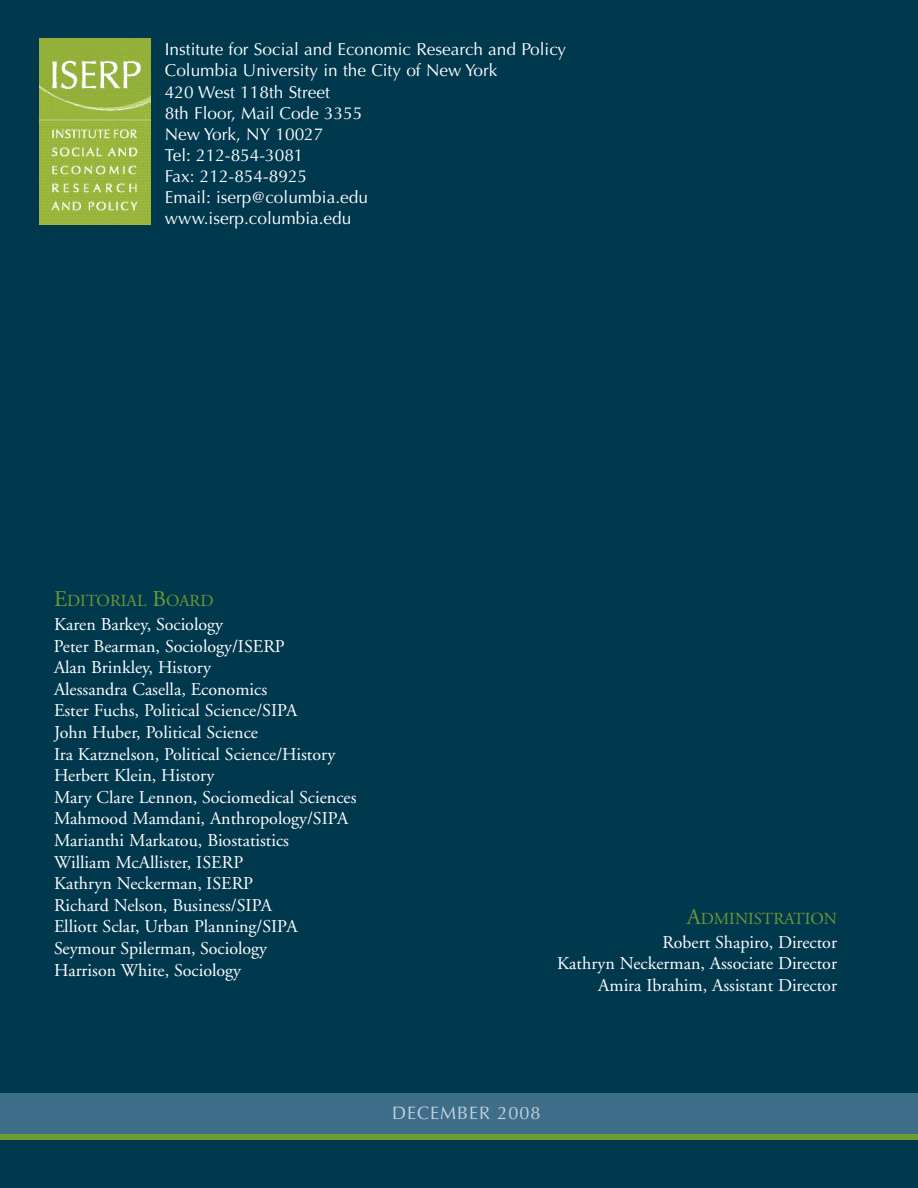
<style>
.page{position:relative;width:918px;height:1188px;background:#00384e}
.page>*{position:absolute;margin:0;border:0;box-sizing:border-box;transform-origin:0 0}
.t1{font:18px/21.6px "Adobe Garamond";color:#fff}
.t2{font:18px "Optima";letter-spacing:.055em;color:#c7d3de}
.t3{font:17.25px/21.1px "Optima";color:#fff}
.t4{font:16.8px "Adobe Garamond";color:#6e9a34}
.s1{font-size:22.5px}
</style>
<div class="page">
<img style="left:39px;top:39px;width:112px;height:186px">
<div style="left:0;top:1094px;width:918px;height:40px;background:#3e6e89"></div>
<div style="left:0;top:1134px;width:918px;height:6px;background:#6e9a34"></div>
<p class="t3" style="left:165px;top:41px;width:403px">Institute for Social and Economic Research and Policy<br>Columbia University in the City of New York<br>420 West 118th Street<br>8th Floor, Mail Code 3355<br>New York, NY 10027<br>Tel: 212-854-3081<br>Fax: 212-854-8925<br>Email: iserp@columbia.edu<br>www.iserp.columbia.edu</p>
<p class="t4" style="left:54px;top:594px;width:161px"><span class="s1">E</span>DITORIAL <span class="s1">B</span>OARD</p>
<p class="t1" style="left:54px;top:615px;width:304px">Karen Barkey, Sociology<br>Peter Bearman, Sociology/ISERP<br>Alan Brinkley, History<br>Alessandra Casella, Economics<br>Ester Fuchs, Political Science/SIPA<br>John Huber, Political Science<br>Ira Katznelson, Political Science/History<br>Herbert Klein, History<br>Mary Clare Lennon, Sociomedical Sciences<br>Mahmood Mamdani, Anthropology/SIPA<br>Marianthi Markatou, Biostatistics<br>William McAllister, ISERP<br>Kathryn Neckerman, ISERP<br>Richard Nelson, Business/SIPA<br>Elliott Sclar, Urban Planning/SIPA<br>Seymour Spilerman, Sociology<br>Harrison White, Sociology</p>
<p class="t4" style="left:687px;top:912px;width:152px"><span class="s1">A</span>DMINISTRATION</p>
<p class="t1" style="left:557px;top:933px;width:281px;text-align:right">Robert Shapiro, Director<br>Kathryn Neckerman, Associate Director<br>Amira Ibrahim, Assistant Director</p>
<p class="t2" style="left:392px;top:1106px;width:150px">DECEMBER 2008</p>
</div>
